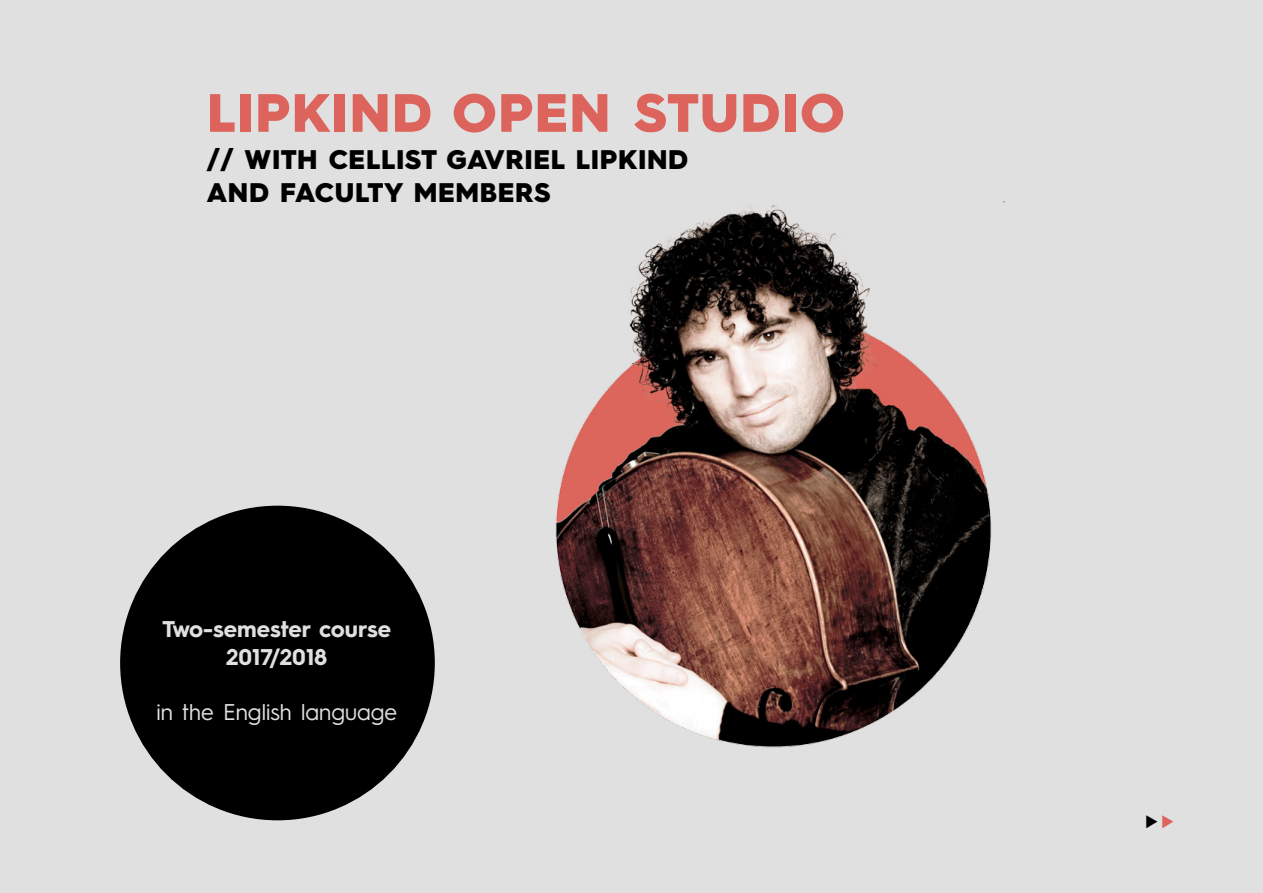
<style>
.page{position:relative;width:1263px;height:893px;background:#e1e0e0}
.page>*{position:absolute;margin:0;border:0;box-sizing:border-box;transform-origin:0 0}
.t1{font:900 54px "Hurme Geometric Sans 3";letter-spacing:.025em;color:#dc645c}
.t2{font:900 27px/32.4px "Hurme Geometric Sans 3";letter-spacing:.025em;color:#000}
.t3{font:700 22.8px/27.5px "Hurme Geometric Sans 3";color:#e1e0e0;text-align:center}
.t4{font:22.8px "Hurme Geometric Sans 3";color:#e1e0e0}
.s1{color:#dc645c}
</style>
<div class="page">
<div style="left:120px;top:506px;width:315px;height:314px;background:#000;border-radius:50%"></div>
<img style="left:555px;top:201px;width:450px;height:547px">
<h1 class="t1" style="left:207px;top:75px;width:639px">LIPKIND OPEN STUDIO</h1>
<p class="t2" style="left:207px;top:142px;width:483px">// WITH CELLIST GAVRIEL LIPKIND<br>AND FACULTY MEMBERS</p>
<p class="t3" style="left:162px;top:614px;width:230px">Two-semester course<br>2017/2018</p>
<p class="t4" style="left:157px;top:696px;width:242px">in the English language</p>
<p class="t2" style="left:1143px;top:804px;width:34px">►<span class="s1">►</span></p>
</div>
